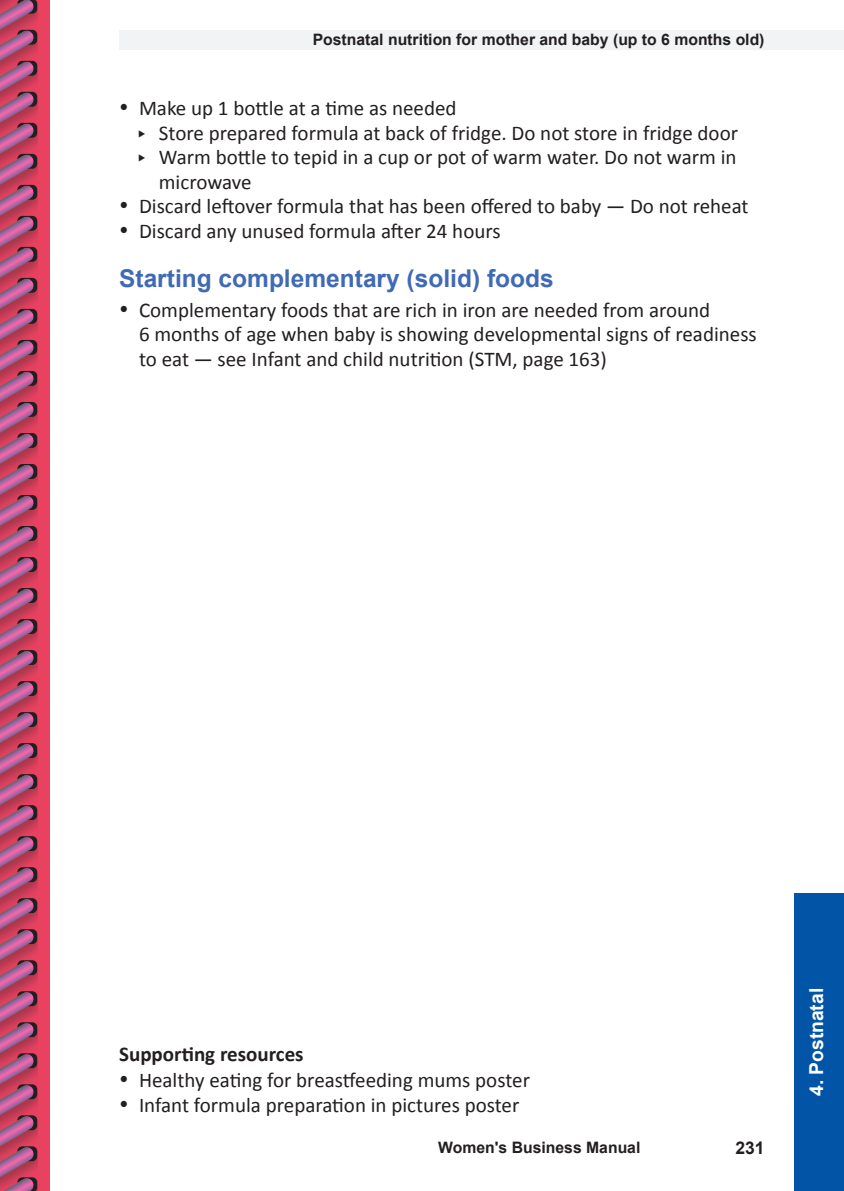
<style>
.page{position:relative;width:844px;height:1191px;background:#fff}
.page>*{position:absolute;margin:0;border:0;box-sizing:border-box;transform-origin:0 0}
.Protocol_H3{font:700 24.5px "Arial";color:#406ab4}
.t1{font:21px/24.8px "Calibri";color:#231f20}
.Protocol_Normal_Subh{font:700 21px "Calibri";color:#231f20}
.t2{font:700 19.25px "Arial";color:#fff}
.t3{font:700 17.5px "Arial";color:#231f20}
.t4{font:700 15.75px "Arial";color:#231f20}
</style>
<div class="page">
<div style="left:0;top:0;width:50px;height:1191px;background:#e94261"></div>
<div style="left:119px;top:30px;width:724px;height:20px;background:#f2f3f4"></div>
<div style="left:794px;top:893px;width:49px;height:298px;background:#0154a6"></div>
<svg style="left:0;top:0;width:37px;height:1191px;background:#b24b6f"></svg>
<p class="t4" style="left:312px;top:29px;width:453px">Postnatal nutrition for mother and baby (up to 6 months old)</p>
<p class="t4" style="left:520px;top:29px;width:246px">Childbirth postpartum infecti ns</p>
<p class="t1" style="left:119px;top:95px;width:339px">• Make up 1 bottle at a time as needed</p>
<p class="t1" style="left:159px;top:119px;width:580px">Store prepared formula at back of fridge. Do not store in fridge door</p>
<p class="t1" style="left:159px;top:144px;width:579px">Warm bottle to tepid in a cup or pot of warm water. Do not warm in microwave</p>
<p class="t1" style="left:119px;top:193px;width:630px">• Discard leftover formula that has been offered to baby — Do not reheat</p>
<p class="t1" style="left:119px;top:217px;width:383px">• Discard any unused formula after 24 hours</p>
<p class="Protocol_H3" style="left:119px;top:262px;width:436px">Starting complementary (solid) foods</p>
<p class="t1" style="left:139px;top:296px;width:619px;text-indent:-20px">• Complementary foods that are rich in iron are needed from around<br>6 months of age when baby is showing developmental signs of readiness to eat — see Infant and child nutrition (STM, page 163)</p>
<p class="Protocol_Normal_Subh" style="left:119px;top:1039px;width:186px">Supporting resources</p>
<p class="t1" style="left:119px;top:1067px;width:412px">• Healthy eating for breastfeeding mums poster</p>
<p class="t1" style="left:119px;top:1091px;width:401px">• Infant formula preparation in pictures poster</p>
<p class="t4" style="left:438px;top:1137px;width:204px">Women's Business Manual</p>
<p class="t3" style="left:735px;top:1136px;width:31px">231</p>
<p class="t2" style="left:803px;top:1096px;width:110px;rotate:-90deg">4. Postnatal</p>
</div>
